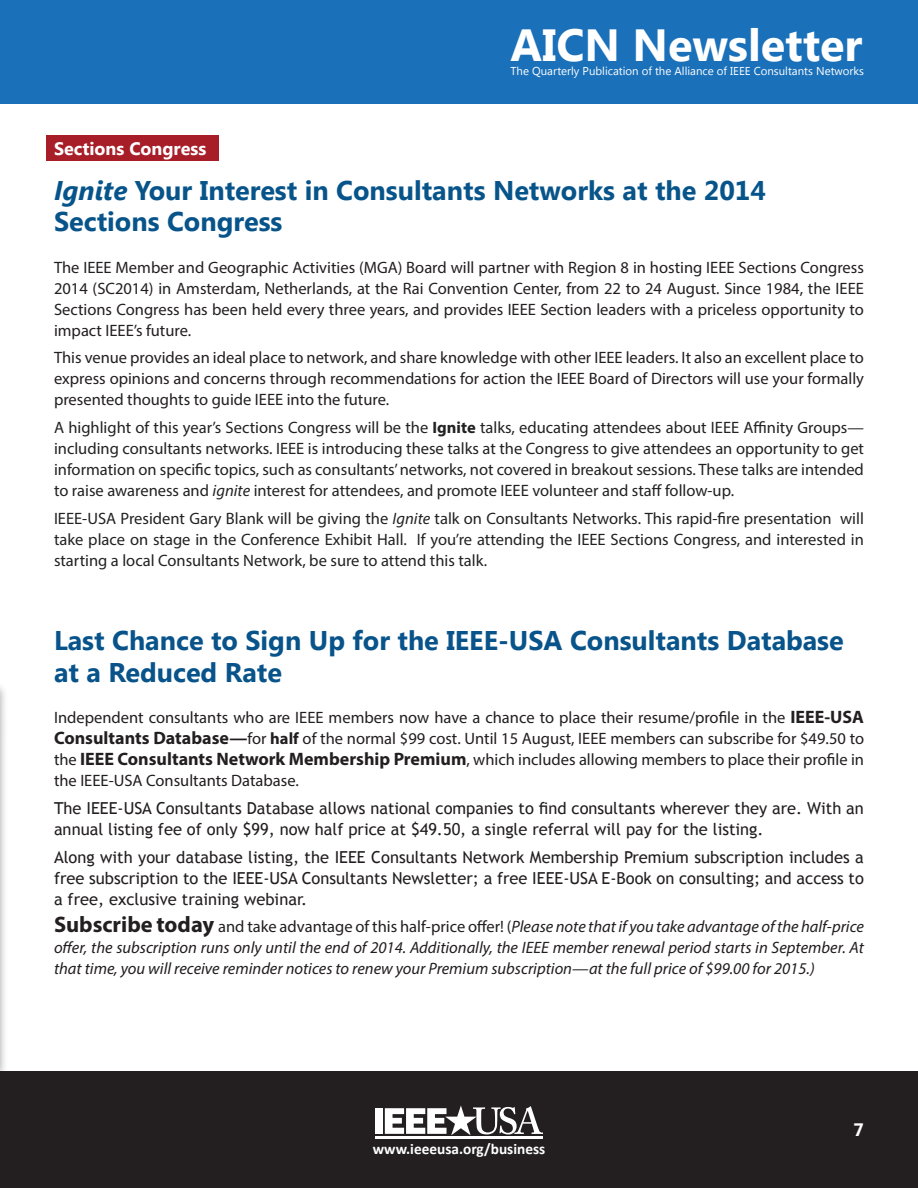
<style>
.page{position:relative;width:918px;height:1188px;background:#fff}
.page>*{position:absolute;margin:0;border:0;box-sizing:border-box;transform-origin:0 0}
.t1{font:700 45px "Segoe UI";color:#fff}
.Story_Title{font:700 27px/31.5px "Segoe UI";color:#07538a}
.Story_Title-2{font:700 27px/31.5px "Segoe UI";color:#07548a}
.liner_copy{font:700 18px "Segoe UI";color:#fff}
.Paragraph{font:16.5px/21px "Myriad Pro";color:#222;text-align:justify}
.Paragraph-2{font:16.5px/21px "Myriad Pro";color:#231f20;text-align:justify}
.Paragraph-3{font:16.5px/21px "Trebuchet MS";color:#221e1f}
.Paragraph-4{font:16.5px/21px "Myriad Pro";color:#221e1f;text-align:justify}
.Paragraph-5{font:italic 16.5px/21px "Myriad Pro";color:#221e1f;text-align:justify}
.t2{font:700 15.3px "Calibri";color:#fff}
.Paragraph_Style_2{font:11.4px "Segoe UI";color:#fff}
.s1{font-style:italic}
.s2{font-weight:700}
.s3{font-weight:700;font-size:18px;color:#231f20}
.s4{font-weight:700;font-style:normal;font-size:22.5px;color:#231f20}
.s5{font-style:normal}
</style>
<div class="page">
<div style="left:0;top:0;width:918px;height:104px;background:#1a70b9"></div>
<div style="left:0;top:682px;width:8px;height:398px;background:#231f20;opacity:.4"></div>
<div style="left:46px;top:135px;width:173px;height:26px;background:#a81e28"></div>
<div style="left:0;top:1071px;width:918px;height:117px;background:#231f20"></div>
<div style="left:375px;top:1108px;width:8px;height:26px;background:#fff"></div>
<hr style="left:375px;top:1137px;width:72px;height:2px;background:#fff">
<svg style="left:385px;top:1106px;width:158px;height:29px"></svg>
<hr style="left:447px;top:1137px;width:96px;height:2px;background:#fff">
<p class="t1" style="left:511px;top:13px;width:353px">AICN Newsletter</p>
<p class="Paragraph_Style_2" style="left:511px;top:63px;width:355px">The Quarterly Publication of the Alliance of IEEE Consultants Networks</p>
<p class="liner_copy" style="left:54px;top:136px;width:154px">Sections Congress</p>
<p class="Story_Title-2" style="left:54px;top:173px;width:713px"><span class="s1">Ignite</span> Your Interest in Consultants Networks at the 2014<br>Sections Congress</p>
<p class="Paragraph-2" style="left:54px;top:256px;width:811px">The IEEE Member and Geographic Activities (MGA) Board will partner with Region 8 in hosting IEEE Sections Congress 2014 (SC2014) in Amsterdam, Netherlands, at the Rai Convention Center, from 22 to 24 August. Since 1984, the IEEE Sections Congress has been held every three years, and provides IEEE Section leaders with a priceless opportunity to impact IEEE’s future.</p>
<p class="Paragraph-2" style="left:54px;top:347px;width:812px">This venue provides an ideal place to network, and share knowledge with other IEEE leaders. It also an excellent place to express opinions and concerns through recommendations for action the IEEE Board of Directors will use your formally presented thoughts to guide IEEE into the future.</p>
<p class="Paragraph" style="left:54px;top:417px;width:812px">A highlight of this year’s Sections Congress will be the <span class="s2">Ignite</span> talks, educating attendees about IEEE Affinity Groups— including consultants networks. IEEE is introducing these talks at the Congress to give attendees an opportunity to get information on specific topics, such as consultants’ networks, not covered in breakout sessions. These talks are intended to raise awareness and <span class="s1">ignite</span> interest for attendees, and promote IEEE volunteer and staff follow-up.</p>
<p class="Paragraph" style="left:54px;top:507px;width:811px">IEEE-USA President Gary Blank will be giving the <span class="s1">Ignite</span> talk on Consultants Networks. This rapid-fire presentation will take place on stage in the Conference Exhibit Hall. If you’re attending the IEEE Sections Congress, and interested in starting a local Consultants Network, be sure to attend this talk.</p>
<p class="Story_Title" style="left:54px;top:624px;width:791px">Last Chance to Sign Up for the IEEE-USA Consultants Database at a Reduced Rate</p>
<p class="Paragraph-4" style="left:54px;top:707px;width:812px">Independent consultants who are IEEE members now have a chance to place their resume/profile in the <span class="s3">IEEE-USA Consultants Database—</span>for <span class="s2">half</span> of the normal $99 cost. Until 15 August, IEEE members can subscribe for $49.50 to the <span class="s3">IEEE Consultants Network Membership Premium</span>, which includes allowing members to place their profile in the IEEE-USA Consultants Database.</p>
<p class="Paragraph-3" style="left:54px;top:798px;width:811px">The IEEE-USA Consultants Database allows national companies to find consultants wherever they are. With an annual listing fee of only $99, now half price at $49.50, a single referral will pay for the listing.</p>
<p class="Paragraph-3" style="left:54px;top:847px;width:811px;text-align:justify">Along with your database listing, the IEEE Consultants Network Membership Premium subscription includes a free subscription to the IEEE-USA Consultants Newsletter; a free IEEE-USA E-Book on consulting; and access to a free, exclusive training webinar.</p>
<p class="Paragraph-5" style="left:54px;top:916px;width:812px"><span class="s4">Subscribe today</span> <span class="s5">and take advantage of this half-price offer! (</span>Please note that if you take advantage of the half-price offer, the subscription runs only until the end of 2014. Additionally, the IEEE member renewal period starts in September. At that time, you will receive reminder notices to renew your Premium subscription—at the full price of $99.00 for 2015.)</p>
<p class="t2" style="left:373px;top:1139px;width:174px">www.ieeeusa.org/business</p>
<p class="liner_copy" style="left:854px;top:1117px;width:12px">7</p>
</div>
